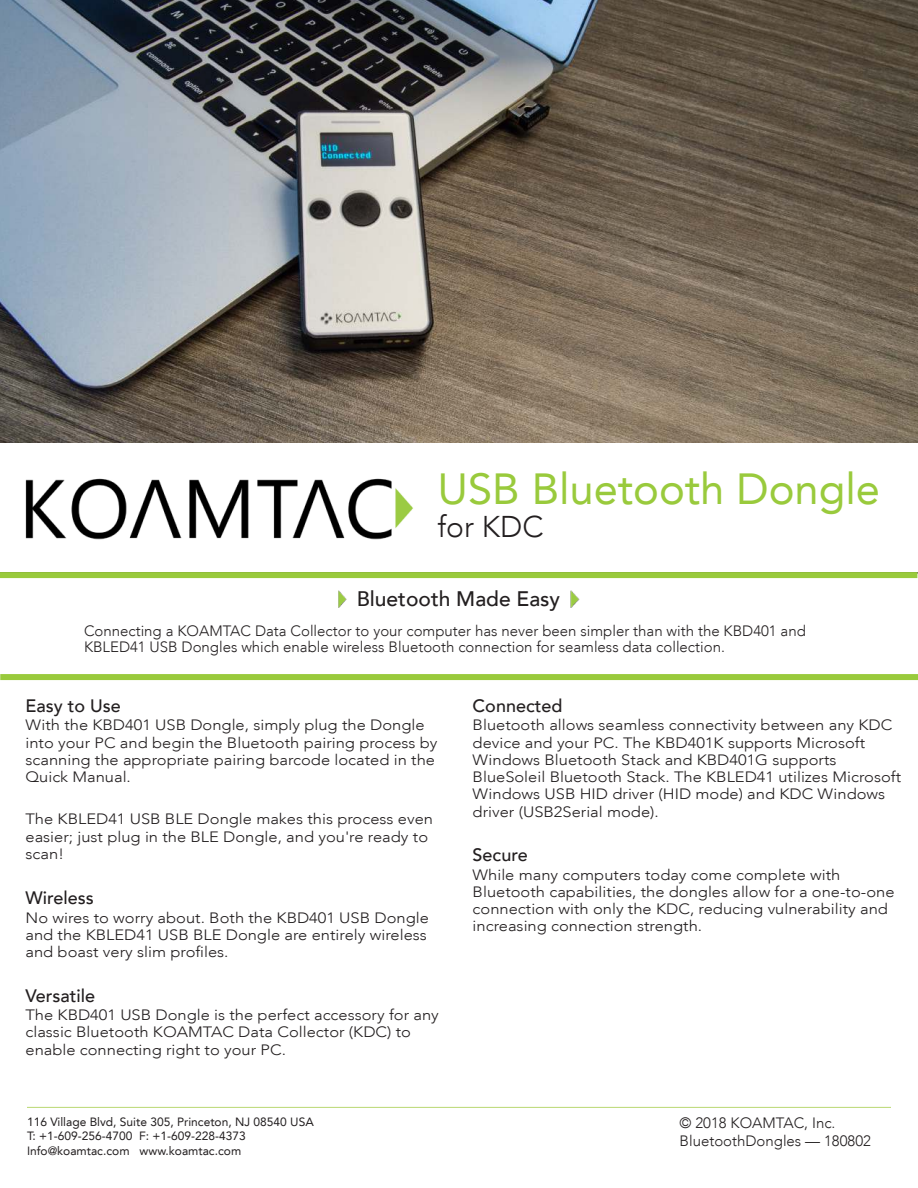
<style>
.page{position:relative;width:918px;height:1188px;background:#fff}
.page>*{position:absolute;margin:0;border:0;box-sizing:border-box;transform-origin:0 0}
.t1{font:43.5px "Avenir LT";color:#99ca3c}
.t2{font:300 30px "Avenir LT";color:#231f20}
.t3{font:500 21px "Avenir LT";color:#231f20}
.t4{font:500 18px "Avenir LT";color:#231f20}
.t5{font:300 15px/17.2px "Avenir LT";color:#231f20;scale:1.1 1}
.t6{font:300 15px/18px "Avenir LT";color:#231f20}
.t7{font:12px/14.4px "Avenir LT";color:#231f20}
</style>
<div class="page">
<img style="left:26px;top:478px;width:387px;height:62px">
<hr style="left:27px;top:1107px;width:864px;height:1px;background:#b9d871">
<img style="left:338px;top:591px;width:9px;height:17px">
<img style="left:570px;top:591px;width:10px;height:17px">
<hr style="left:0;top:572px;width:918px;height:2px;background:#231f20">
<div style="left:0;top:674px;width:918px;height:6px;background:#99ca3c"></div>
<img style="left:0;top:0;width:918px;height:442px">
<div style="left:0;top:572px;width:917px;height:6px;background:#99ca3c"></div>
<h1 class="t1" style="left:437px;top:470px;width:444px">USB Bluetooth Dongle</h1>
<h2 class="t2" style="left:437px;top:514px;width:108px">for KDC</h2>
<h3 class="t3" style="left:357px;top:590px;width:205px">Bluetooth Made Easy</h3>
<p class="t6" style="left:84px;top:623px;width:723px;line-height:16.5px">Connecting a KOAMTAC Data Collector to your computer has never been simpler than with the KBD401 and<br>KBLED41 USB Dongles which enable wireless Bluetooth connection for seamless data collection.</p>
<p class="t4" style="left:26px;top:698px;width:97px">Easy to Use</p>
<p class="t5" style="left:26px;top:718px;width:376px">With the KBD401 USB Dongle, simply plug the Dongle into your PC and begin the Bluetooth pairing process by scanning the appropriate pairing barcode located in the Quick Manual.</p>
<p class="t5" style="left:26px;top:812px;width:372px">The KBLED41 USB BLE Dongle makes this process even easier; just plug in the BLE Dongle, and you're ready to scan!</p>
<p class="t4" style="left:26px;top:891px;width:70px">Wireless</p>
<p class="t5" style="left:26px;top:910px;width:368px">No wires to worry about. Both the KBD401 USB Dongle and the KBLED41 USB BLE Dongle are entirely wireless and boast very slim profiles.</p>
<p class="t4" style="left:26px;top:988px;width:71px">Versatile</p>
<p class="t5" style="left:26px;top:1007px;width:377px">The KBD401 USB Dongle is the perfect accessory for any classic Bluetooth KOAMTAC Data Collector (KDC) to enable connecting right to your PC.</p>
<p class="t4" style="left:473px;top:698px;width:91px">Connected</p>
<p class="t5" style="left:473px;top:718px;width:391px">Bluetooth allows seamless connectivity between any KDC device and your PC. The KBD401K supports Microsoft Windows Bluetooth Stack and KBD401G supports BlueSoleil Bluetooth Stack. The KBLED41 utilizes Microsoft Windows USB HID driver (HID mode) and KDC Windows driver (USB2Serial mode).</p>
<p class="t4" style="left:473px;top:848px;width:57px">Secure</p>
<p class="t5" style="left:473px;top:867px;width:385px">While many computers today come complete with Bluetooth capabilities, the dongles allow for a one-to-one connection with only the KDC, reducing vulnerability and increasing connection strength.</p>
<p class="t7" style="left:27px;top:1116px;width:288px">116 Village Blvd, Suite 305, Princeton, NJ 08540 USA<br>T: +1-609-256-4700 F: +1-609-228-4373<br>Info@koamtac.com www.koamtac.com</p>
<p class="t6" style="left:680px;top:1115px;width:193px">© 2018 KOAMTAC, Inc.<br>BluetoothDongles — 180802</p>
</div>
